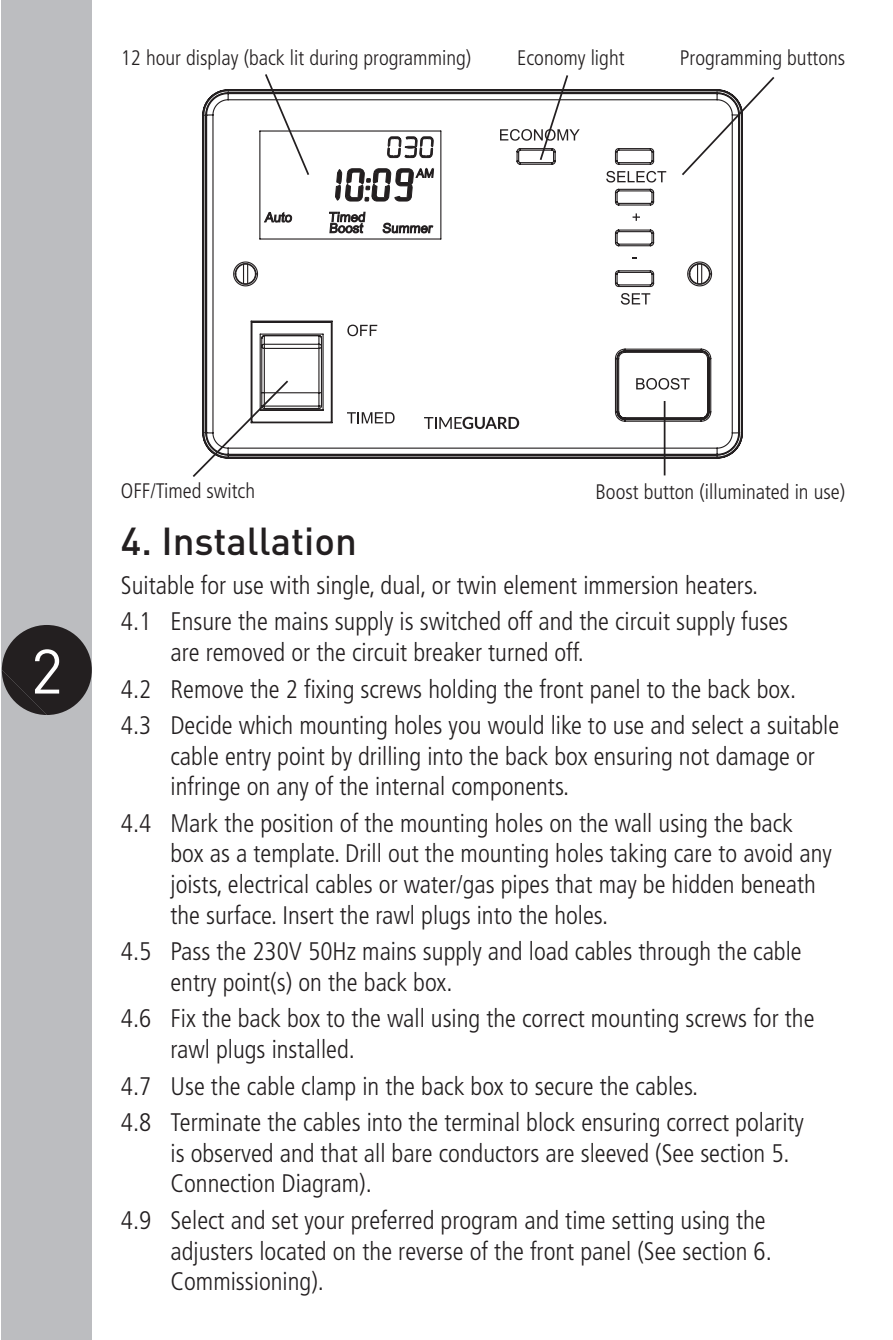
<style>
.page{position:relative;width:893px;height:1340px;background:#fff}
.page>*{position:absolute;margin:0;border:0;box-sizing:border-box;transform-origin:0 0}
.t1{font:61.6px "DINOT";color:#fff}
.t2{font:500 38.5px "DINOT";color:#231f20}
.t3{font:300 condensed 25.55px/30.8px "Frutiger LT";color:#231f20}
.t4{font:300 condensed 21px "Frutiger LT";color:#231f20}
</style>
<div class="page">
<div style="left:2px;top:0;width:90px;height:1339px;background:#bcbdc0"></div>
<svg style="left:202px;top:89px;width:541px;height:369px"></svg>
<svg style="left:383px;top:223px;width:50px;height:10px"></svg>
<svg style="left:265px;top:212px;width:27px;height:10px"></svg>
<svg style="left:329px;top:212px;width:36px;height:21px"></svg>
<svg style="left:386px;top:135px;width:49px;height:24px"></svg>
<svg style="left:335px;top:169px;width:99px;height:32px"></svg>
<svg style="left:2px;top:625px;width:90px;height:90px"></svg>
<svg style="left:263px;top:74px;width:48px;height:103px"></svg>
<svg style="left:500px;top:75px;width:80px;height:87px"></svg>
<svg style="left:680px;top:77px;width:95px;height:100px"></svg>
<svg style="left:192px;top:379px;width:98px;height:98px"></svg>
<hr style="left:664px;top:401px;width:1px;height:74px;background:#231f20">
<p class="t4" style="left:121px;top:46px;width:352px">12 hour display (back lit during programming)</p>
<p class="t4" style="left:517px;top:46px;width:109px">Economy light</p>
<p class="t4" style="left:680px;top:46px;width:167px">Programming buttons</p>
<h1 class="t1" style="left:31px;top:633px;width:34px">2</h1>
<p class="t4" style="left:121px;top:479px;width:136px">OFF/Timed switch</p>
<p class="t4" style="left:595px;top:480px;width:251px">Boost button (illuminated in use)</p>
<h2 class="t2" style="left:121px;top:517px;width:238px">4. Installation</h2>
<p class="t3" style="left:121px;top:567px;width:669px;line-height:36.4px">Suitable for use with single, dual, or twin element immersion heaters.<br>4.1 Ensure the mains supply is switched off and the circuit supply fuses</p>
<p class="t3" style="left:121px;top:634px;width:720px;line-height:36.4px;text-indent:50px">are removed or the circuit breaker turned off.<br>4.2 Remove the 2 fixing screws holding the front panel to the back box.<br>4.3 Decide which mounting holes you would like to use and select a suitable</p>
<p class="t3" style="left:170px;top:740px;width:646px">cable entry point by drilling into the back box ensuring not damage or infringe on any of the internal components.</p>
<p class="t3" style="left:170px;top:807px;width:663px;text-indent:-50px">4.4 Mark the position of the mounting holes on the wall using the back box as a template. Drill out the mounting holes taking care to avoid any joists, electrical cables or water/gas pipes that may be hidden beneath the surface. Insert the rawl plugs into the holes.</p>
<p class="t3" style="left:170px;top:936px;width:633px;text-indent:-50px">4.5 Pass the 230V 50Hz mains supply and load cables through the cable entry point(s) on the back box.</p>
<p class="t3" style="left:170px;top:1003px;width:645px;text-indent:-50px">4.6 Fix the back box to the wall using the correct mounting screws for the rawl plugs installed.</p>
<p class="t3" style="left:121px;top:1067px;width:685px;line-height:36.4px">4.7 Use the cable clamp in the back box to secure the cables.<br>4.8 Terminate the cables into the terminal block ensuring correct polarity</p>
<p class="t3" style="left:170px;top:1137px;width:621px">is observed and that all bare conductors are sleeved (See section 5.<br>Connection Diagram).</p>
<p class="t3" style="left:170px;top:1204px;width:603px;text-indent:-50px">4.9 Select and set your preferred program and time setting using the adjusters located on the reverse of the front panel (See section 6.<br>Commissioning).</p>
</div>
